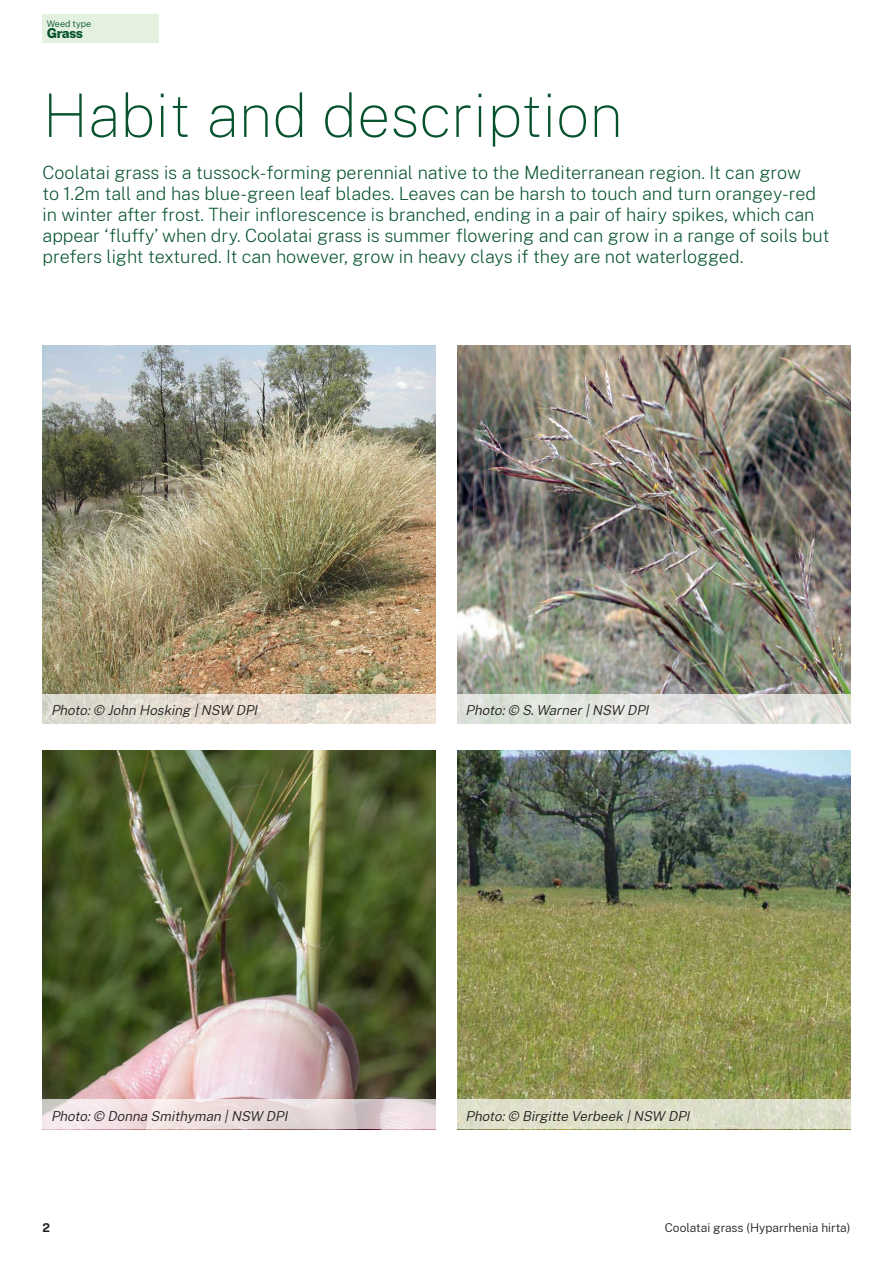
<style>
.page{position:relative;width:893px;height:1263px;background:#fff}
.page>*{position:absolute;margin:0;border:0;box-sizing:border-box;transform-origin:0 0}
.H1{font:100 60px "Public Sans";color:#05522d}
.Intro{font:200 18px/21px "Public Sans";color:#05522d}
.Caption{font:italic 300 13.5px "Public Sans";color:#231f20}
.Body{font:800 13.5px "Public Sans";letter-spacing:-.035em;color:#05522d}
.t1{font:300 12px "Public Sans";color:#231f20}
.t2{font:700 12px "Public Sans";color:#231f20}
.Small_Print{font:300 9px "Public Sans";color:#05522d}
</style>
<div class="page">
<img style="left:43px;top:345px;width:393px;height:349px">
<img style="left:457px;top:345px;width:393px;height:349px">
<img style="left:43px;top:750px;width:393px;height:349px">
<img style="left:457px;top:750px;width:393px;height:349px">
<svg style="left:43px;top:694px;width:393px;height:30px;fill:#e4ddd1"></svg>
<svg style="left:43px;top:1099px;width:393px;height:30px;fill:#eededf"></svg>
<svg style="left:457px;top:694px;width:393px;height:30px;fill:#e1e3de"></svg>
<div style="left:457px;top:1099px;width:393px;height:30px;background:#dddfca"></div>
<div style="left:43px;top:14px;width:116px;height:29px;background:#e4f1de"></div>
<p class="Small_Print" style="left:47px;top:17px;width:46px">Weed type</p>
<p class="Body" style="left:47px;top:23px;width:38px">Grass</p>
<h1 class="H1" style="left:43px;top:75px;width:582px">Habit and description</h1>
<p class="Intro" style="left:43px;top:161px;width:789px">Coolatai grass is a tussock-forming perennial native to the Mediterranean region. It can grow<br>to 1.2m tall and has blue-green leaf blades. Leaves can be harsh to touch and turn orangey-red in winter after frost. Their inflorescence is branched, ending in a pair of hairy spikes, which can appear ‘fluffy’ when dry. Coolatai grass is summer flowering and can grow in a range of soils but prefers light textured. It can however, grow in heavy clays if they are not waterlogged.</p>
<p class="Caption" style="left:51px;top:701px;width:211px">Photo:© John Hosking |NSW DPI</p>
<p class="Caption" style="left:51px;top:1106px;width:241px">Photo:© Donna Smithyman |NSW DPI</p>
<p class="Caption" style="left:466px;top:701px;width:188px">Photo:© S.Warner|NSW DPI</p>
<p class="Caption" style="left:466px;top:1106px;width:229px">Photo:© Birgitte Verbeek |NSW DPI</p>
<p class="t2" style="left:43px;top:1219px;width:9px">2</p>
<p class="t1" style="left:665px;top:1219px;width:187px">Coolatai grass (Hyparrhenia hirta)</p>
</div>
